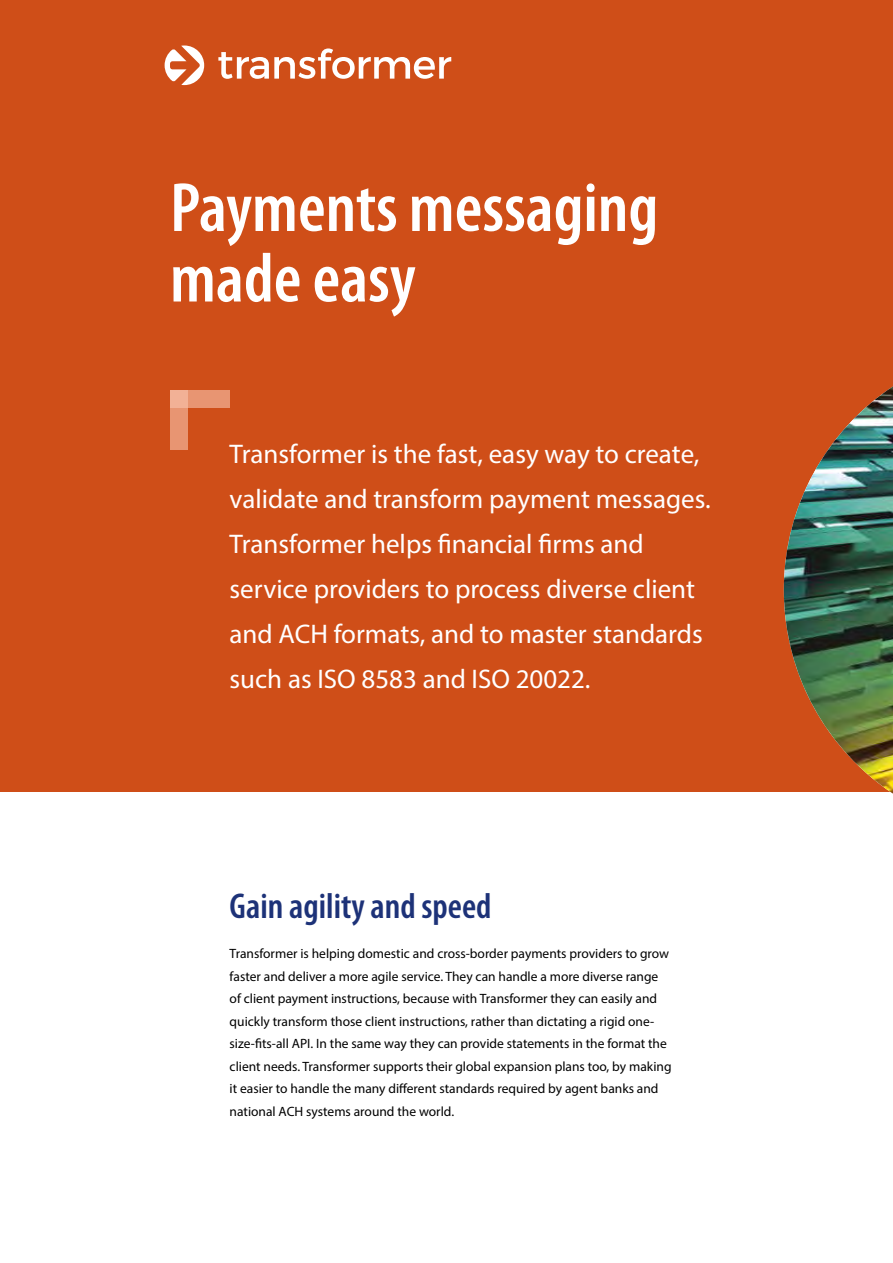
<style>
.page{position:relative;width:893px;height:1263px;background:#fff}
.page>*{position:absolute;margin:0;border:0;box-sizing:border-box;transform-origin:0 0}
.t1{font:600 condensed 70.35px/70.5px "Myriad Pro";color:#fff}
.t2{font:600 condensed 36px "Myriad Pro";color:#1d3278}
.t3{font:27px/45px "Myriad Pro";color:#fff}
.t4{font:13.5px/22.5px "Myriad Pro";color:#000}
</style>
<div class="page">
<div style="left:0;top:0;width:893px;height:792px;background:#cf4e18"></div>
<div style="left:170px;top:391px;width:60px;height:17px;background:#e89572"></div>
<svg style="left:170px;top:391px;width:17px;height:59px"></svg>
<img style="left:784px;top:386px;width:109px;height:408px">
<svg style="left:218px;top:48px;width:233px;height:31px"></svg>
<svg style="left:165px;top:45px;width:39px;height:40px"></svg>
<h1 class="t1" style="left:170px;top:174px;width:490px">Payments messaging made easy</h1>
<p class="t3" style="left:230px;top:431px;width:483px">Transformer is the fast, easy way to create, validate and transform payment messages.<br>Transformer helps financial firms and service providers to process diverse client and ACH formats, and to master standards such as ISO 8583 and ISO 20022.</p>
<h2 class="t2" style="left:230px;top:886px;width:263px">Gain agility and speed</h2>
<p class="t4" style="left:230px;top:942px;width:443px">Transformer is helping domestic and cross-border payments providers to grow faster and deliver a more agile service. They can handle a more diverse range of client payment instructions, because with Transformer they can easily and quickly transform those client instructions, rather than dictating a rigid one&shy;size-fits-all API. In the same way they can provide statements in the format the client needs. Transformer supports their global expansion plans too, by making it easier to handle the many different standards required by agent banks and national ACH systems around the world.</p>
</div>
